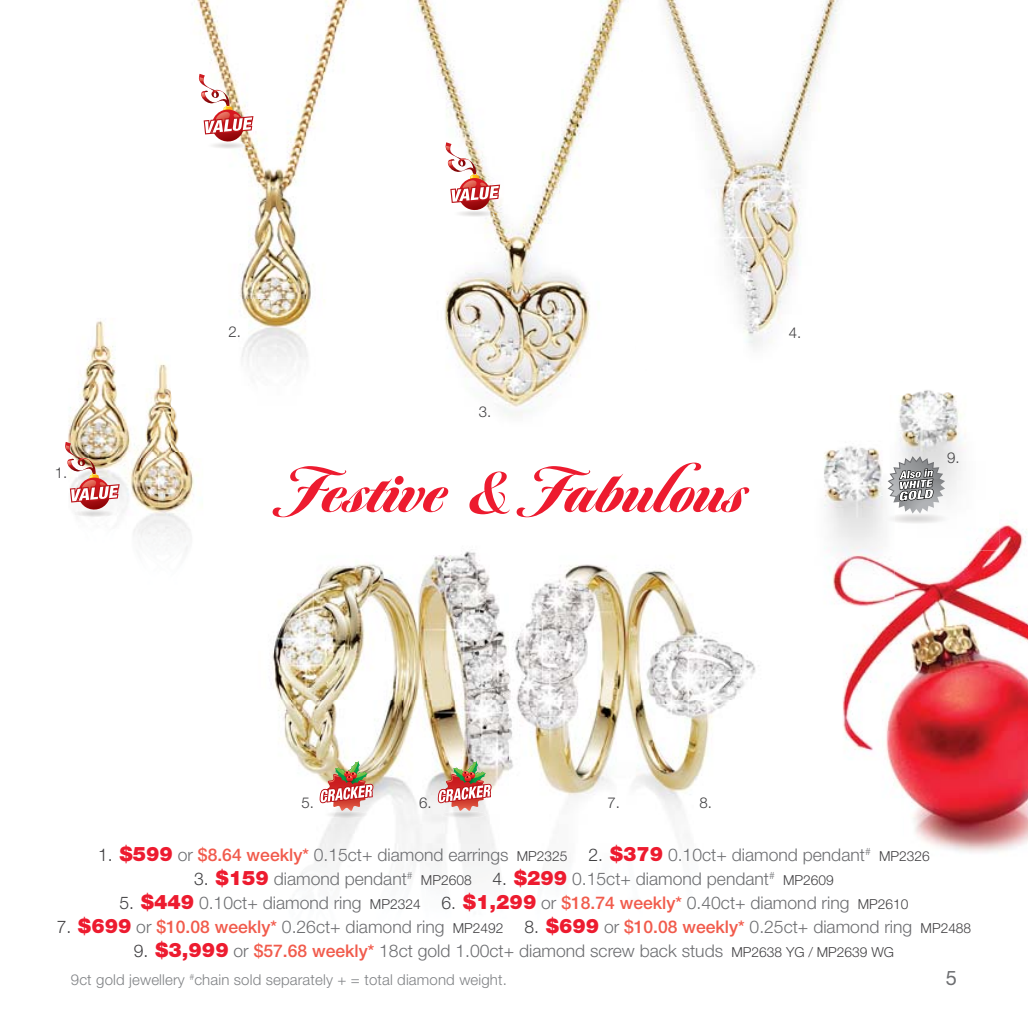
<style>
.page{position:relative;width:1028px;height:1028px;background:#fff}
.page>*{position:absolute;margin:0;border:0;box-sizing:border-box;transform-origin:0 0}
.t1{font:900 65px "Tangier";color:#ed1b2f}
.t2{font:20px "Helvetica Neue LT Pro";color:#6d6e71}
.t3{font:300 17.5px "Helvetica Neue LT Pro";color:#6d6e71}
.t4{font:300 15px "Helvetica Neue LT Pro";letter-spacing:.01em;color:#808285}
.t5{font:300 15px "Helvetica Neue LT Pro";color:#414042}
.s1{color:#414042}
.s2{font-weight:900;font-size:20px;color:#ed1b2f}
.s3{font-weight:500;color:#f15b4c}
.s4{font-size:13.75px;color:#414042}
</style>
<div class="page">
<img style="left:843px;top:522px;width:185px;height:331px">
<img style="left:664px;top:0;width:176px;height:347px">
<img style="left:417px;top:0;width:207px;height:417px">
<img style="left:271px;top:551px;width:485px;height:325px">
<img style="left:894px;top:390px;width:105px;height:160px">
<img style="left:824px;top:446px;width:70px;height:161px">
<img style="left:889px;top:446px;width:5px;height:104px">
<img style="left:81px;top:320px;width:87px;height:68px">
<img style="left:68px;top:388px;width:130px;height:163px">
<img style="left:195px;top:0;width:154px;height:366px">
<img style="left:172px;top:318px;width:31px;height:133px">
<img style="left:894px;top:513px;width:56px;height:11px">
<svg style="left:883px;top:456px;width:62px;height:66px"></svg>
<img style="left:65px;top:442px;width:56px;height:109px">
<svg style="left:197px;top:74px;width:58px;height:229px"></svg>
<svg style="left:444px;top:142px;width:57px;height:230px"></svg>
<img style="left:318px;top:761px;width:56px;height:69px">
<img style="left:436px;top:761px;width:56px;height:69px">
<p class="t5" style="left:55px;top:467px;width:14px">1.</p>
<p class="t5" style="left:228px;top:326px;width:14px">2.</p>
<p class="t5" style="left:479px;top:406px;width:14px">3.</p>
<h1 class="t1" style="left:280px;top:451px;width:468px">Festive &amp; Fabulous</h1>
<p class="t5" style="left:789px;top:327px;width:14px">4.</p>
<p class="t5" style="left:947px;top:452px;width:14px">9.</p>
<p class="t5" style="left:419px;top:797px;width:14px">6.</p>
<p class="t3" style="left:98px;top:848px;width:833px"><span class="s1">1.</span> <span class="s2">$599</span> or <span class="s3">$8.64 weekly*</span> 0.15ct+ diamond earrings <span class="s4">MP2325</span> <span class="s1">2.</span> <span class="s2">$379</span> 0.10ct+ diamond pendant<sup>#</sup> <span class="s4">MP2326</span></p>
<p class="t3" style="left:194px;top:872px;width:641px"><span class="s1">3.</span> <span class="s2">$159</span> diamond pendant<sup>#</sup> <span class="s4">MP2608</span> <span class="s1">4.</span> <span class="s2">$299</span> 0.15ct+ diamond pendant<sup>#</sup> <span class="s4">MP2609</span></p>
<p class="t3" style="left:119px;top:896px;width:790px"><span class="s1">5.</span> <span class="s2">$449</span> 0.10ct+ diamond ring <span class="s4">MP2324</span> <span class="s1">6.</span> <span class="s2">$1,299</span> or <span class="s3">$18.74 weekly*</span> 0.40ct+ diamond ring <span class="s4">MP2610</span></p>
<p class="t3" style="left:57px;top:920px;width:916px"><span class="s1">7.</span> <span class="s2">$699</span> or <span class="s3">$10.08 weekly*</span> 0.26ct+ diamond ring <span class="s4">MP2492</span> <span class="s1">8.</span> <span class="s2">$699</span> or <span class="s3">$10.08 weekly*</span> 0.25ct+ diamond ring <span class="s4">MP2488</span></p>
<p class="t3" style="left:134px;top:944px;width:761px"><span class="s1">9.</span> <span class="s2">$3,999</span> or <span class="s3">$57.68 weekly*</span> 18ct gold 1.00ct+ diamond screw back studs <span class="s4">MP2638 YG / MP2639 WG</span></p>
<p class="t5" style="left:607px;top:797px;width:14px">7.</p>
<p class="t5" style="left:699px;top:797px;width:14px">8.</p>
<p class="t5" style="left:301px;top:797px;width:14px">5.</p>
<p class="t4" style="left:71px;top:974px;width:437px">9ct gold jewellery <sup>#</sup>chain sold separately + = total diamond weight.</p>
<p class="t2" style="left:946px;top:970px;width:13px">5</p>
</div>
